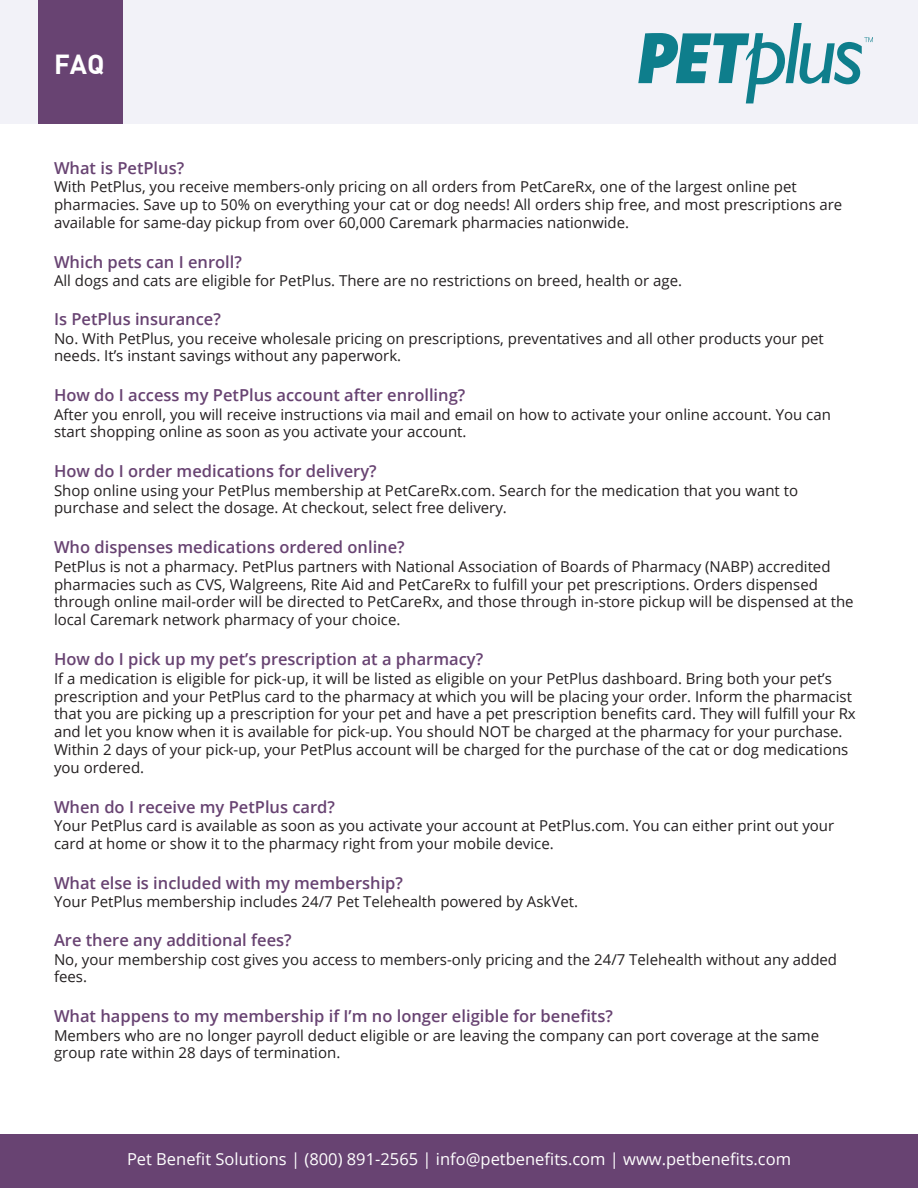
<style>
.page{position:relative;width:918px;height:1188px;background:#fff}
.page>*{position:absolute;margin:0;border:0;box-sizing:border-box;transform-origin:0 0}
.t1{font:700 27px "DIN Alternate";color:#fff}
.t2{font:600 16.5px "Open Sans";color:#684372}
.t3{font:16.5px "Open Sans";color:#fff}
.t4{font:15px/17.9px "Open Sans";color:#231f20}
</style>
<div class="page">
<div style="left:0;top:1134px;width:918px;height:54px;background:#684372"></div>
<div style="left:0;top:0;width:918px;height:123px;background:#f2f2f8"></div>
<div style="left:38px;top:0;width:85px;height:123px;background:#684372"></div>
<svg style="left:638px;top:24px;width:235px;height:79px"></svg>
<p class="t1" style="left:54px;top:47px;width:52px">FAQ</p>
<p class="t2" style="left:54px;top:157px;width:132px">What is PetPlus?</p>
<p class="t4" style="left:54px;top:178px;width:790px">With PetPlus, you receive members-only pricing on all orders from PetCareRx, one of the largest online pet pharmacies. Save up to 50% on everything your cat or dog needs! All orders ship free, and most prescriptions are available for same-day pickup from over 60,000 Caremark pharmacies nationwide.</p>
<p class="t2" style="left:54px;top:251px;width:189px">Which pets can I enroll?</p>
<p class="t4" style="left:54px;top:271px;width:630px">All dogs and cats are eligible for PetPlus. There are no restrictions on breed, health or age.</p>
<p class="t2" style="left:54px;top:308px;width:168px">Is PetPlus insurance?</p>
<p class="t4" style="left:54px;top:329px;width:771px">No. With PetPlus, you receive wholesale pricing on prescriptions, preventatives and all other products your pet needs. It’s instant savings without any paperwork.</p>
<p class="t2" style="left:54px;top:384px;width:413px">How do I access my PetPlus account after enrolling?</p>
<p class="t4" style="left:54px;top:405px;width:779px">After you enroll, you will receive instructions via mail and email on how to activate your online account. You can start shopping online as soon as you activate your account.</p>
<p class="t2" style="left:54px;top:460px;width:324px">How do I order medications for delivery?</p>
<p class="t4" style="left:54px;top:481px;width:746px">Shop online using your PetPlus membership at PetCareRx.com. Search for the medication that you want to purchase and select the dosage. At checkout, select free delivery.</p>
<p class="t2" style="left:54px;top:536px;width:352px">Who dispenses medications ordered online?</p>
<p class="t4" style="left:54px;top:557px;width:801px">PetPlus is not a pharmacy. PetPlus partners with National Association of Boards of Pharmacy (NABP) accredited pharmacies such as CVS, Walgreens, Rite Aid and PetCareRx to fulfill your pet prescriptions. Orders dispensed through online mail-order will be directed to PetCareRx, and those through in-store pickup will be dispensed at the local Caremark network pharmacy of your choice.</p>
<p class="t2" style="left:54px;top:648px;width:431px">How do I pick up my pet’s prescription at a pharmacy?</p>
<p class="t4" style="left:54px;top:669px;width:803px">If a medication is eligible for pick-up, it will be listed as eligible on your PetPlus dashboard. Bring both your pet’s prescription and your PetPlus card to the pharmacy at which you will be placing your order. Inform the pharmacist that you are picking up a prescription for your pet and have a pet prescription benefits card. They will fulfill your Rx and let you know when it is available for pick-up. You should NOT be charged at the pharmacy for your purchase.<br>Within 2 days of your pick-up, your PetPlus account will be charged for the purchase of the cat or dog medications you ordered.</p>
<p class="t2" style="left:54px;top:796px;width:283px">When do I receive my PetPlus card?</p>
<p class="t4" style="left:54px;top:817px;width:782px">Your PetPlus card is available as soon as you activate your account at PetPlus.com. You can either print out your card at home or show it to the pharmacy right from your mobile device.</p>
<p class="t2" style="left:54px;top:872px;width:351px">What else is included with my membership?</p>
<p class="t4" style="left:54px;top:892px;width:526px">Your PetPlus membership includes 24/7 Pet Telehealth powered by AskVet.</p>
<p class="t2" style="left:54px;top:929px;width:239px">Are there any additional fees?</p>
<p class="t4" style="left:54px;top:950px;width:785px">No, your membership cost gives you access to members-only pricing and the 24/7 Telehealth without any added fees.</p>
<p class="t2" style="left:54px;top:1005px;width:560px">What happens to my membership if I’m no longer eligible for benefits?</p>
<p class="t4" style="left:54px;top:1026px;width:767px">Members who are no longer payroll deduct eligible or are leaving the company can port coverage at the same group rate within 28 days of termination.</p>
<p class="t3" style="left:127px;top:1147px;width:666px">Pet Benefit Solutions | (800) 891-2565 | info@petbenefits.com | www.petbenefits.com</p>
</div>
